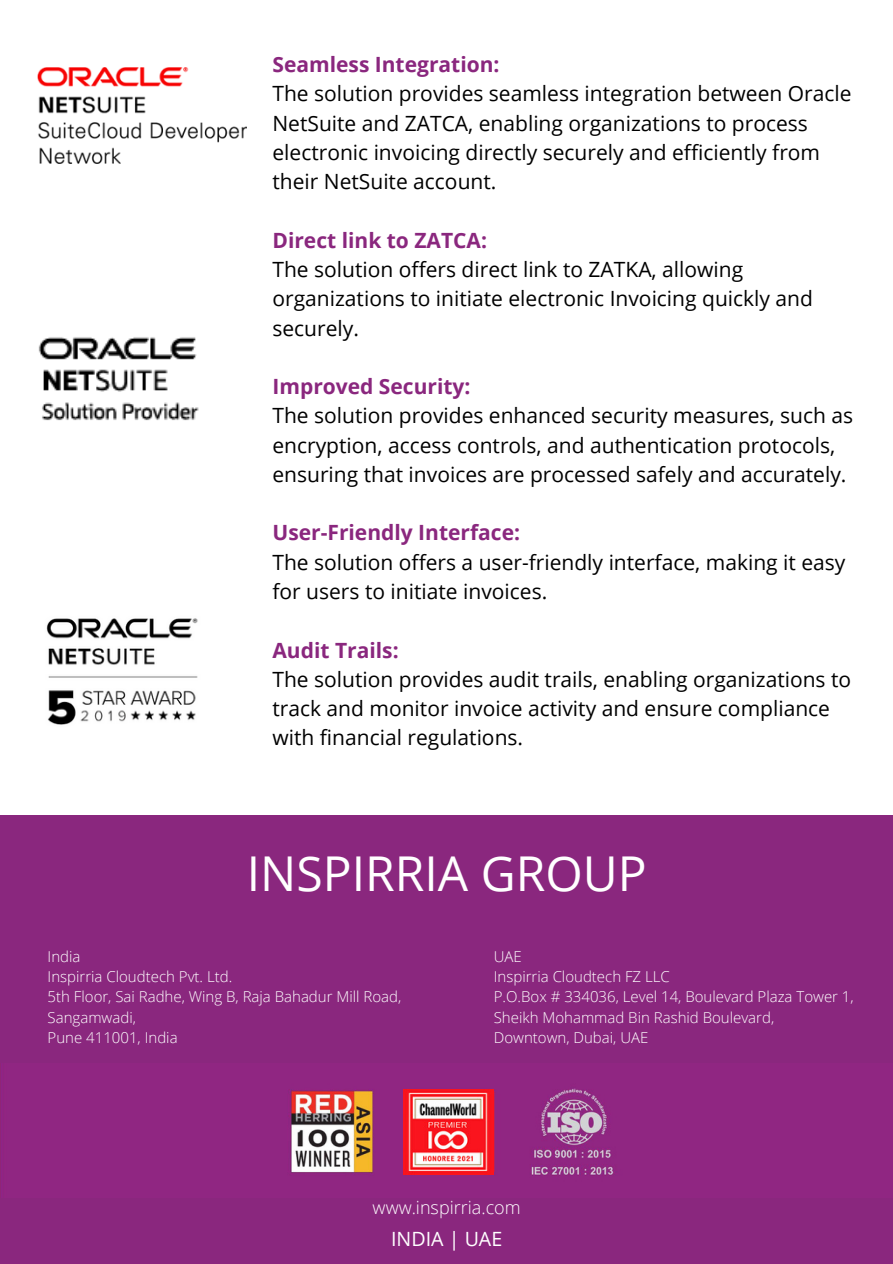
<style>
.page{position:relative;width:893px;height:1264px;background:#fff}
.page>*{position:absolute;margin:0;border:0;box-sizing:border-box;transform-origin:0 0}
.t1{font:48px "Open Sans";color:#fff}
.t2{font:21px/29.2px "Open Sans";color:#000}
.t3{font:19.65px "Open Sans";color:#fff}
.t4{font:300 18px "Open Sans";color:#fff}
.t5{font:300 15px "Open Sans";color:#fff}
.s1{font-weight:700;color:#8a277e}
</style>
<div class="page">
<img style="left:46px;top:618px;width:152px;height:107px">
<img style="left:38px;top:337px;width:161px;height:84px">
<div style="left:0;top:815px;width:892px;height:448px;background:#8a277e"></div>
<img style="left:289px;top:1088px;width:328px;height:88px">
<img style="left:37px;top:67px;width:210px;height:97px">
<img style="left:403px;top:1089px;width:90px;height:85px">
<h3 class="t2" style="left:272px;top:49px;width:580px"><span class="s1">Seamless Integration:<br></span>The solution provides seamless integration between Oracle NetSuite and ZATCA, enabling organizations to process electronic invoicing directly securely and efficiently from their NetSuite account.</h3>
<h3 class="t2" style="left:272px;top:225px;width:542px"><span class="s1">Direct link to ZATCA:<br></span>The solution offers direct link to ZATKA, allowing organizations to initiate electronic Invoicing quickly and securely.</h3>
<h3 class="t2" style="left:272px;top:371px;width:582px"><span class="s1">Improved Security:<br></span>The solution provides enhanced security measures, such as encryption, access controls, and authentication protocols, ensuring that invoices are processed safely and accurately.</h3>
<p class="t2" style="left:272px;top:517px;width:574px"><span class="s1">User-Friendly Interface:<br></span>The solution offers a user-friendly interface, making it easy for users to initiate invoices.</p>
<p class="t2" style="left:272px;top:634px;width:580px"><span class="s1">Audit Trails:<br></span>The solution provides audit trails, enabling organizations to track and monitor invoice activity and ensure compliance with financial regulations.</p>
<p class="t1" style="left:247px;top:840px;width:401px">INSPIRRIA GROUP</p>
<p class="t5" style="left:48px;top:945px;width:34px">India</p>
<p class="t5" style="left:48px;top:966px;width:186px">Inspirria Cloudtech Pvt. Ltd.</p>
<p class="t5" style="left:48px;top:986px;width:355px">5th Floor, Sai Radhe, Wing B, Raja Bahadur Mill Road,</p>
<p class="t5" style="left:48px;top:1006px;width:90px">Sangamwadi,</p>
<p class="t5" style="left:48px;top:1026px;width:131px">Pune 411001, India</p>
<p class="t5" style="left:494px;top:945px;width:30px">UAE</p>
<p class="t5" style="left:494px;top:966px;width:177px">Inspirria Cloudtech FZ LLC</p>
<p class="t5" style="left:494px;top:986px;width:361px">P.O.Box # 334036, Level 14, Boulevard Plaza Tower 1,</p>
<p class="t5" style="left:494px;top:1006px;width:282px">Sheikh Mohammad Bin Rashid Boulevard,</p>
<p class="t5" style="left:494px;top:1026px;width:156px">Downtown, Dubai, UAE</p>
<h1 class="t4" style="left:372px;top:1194px;width:149px">www.inspirria.com</h1>
<p class="t3" style="left:391px;top:1224px;width:113px">INDIA | UAE</p>
</div>
